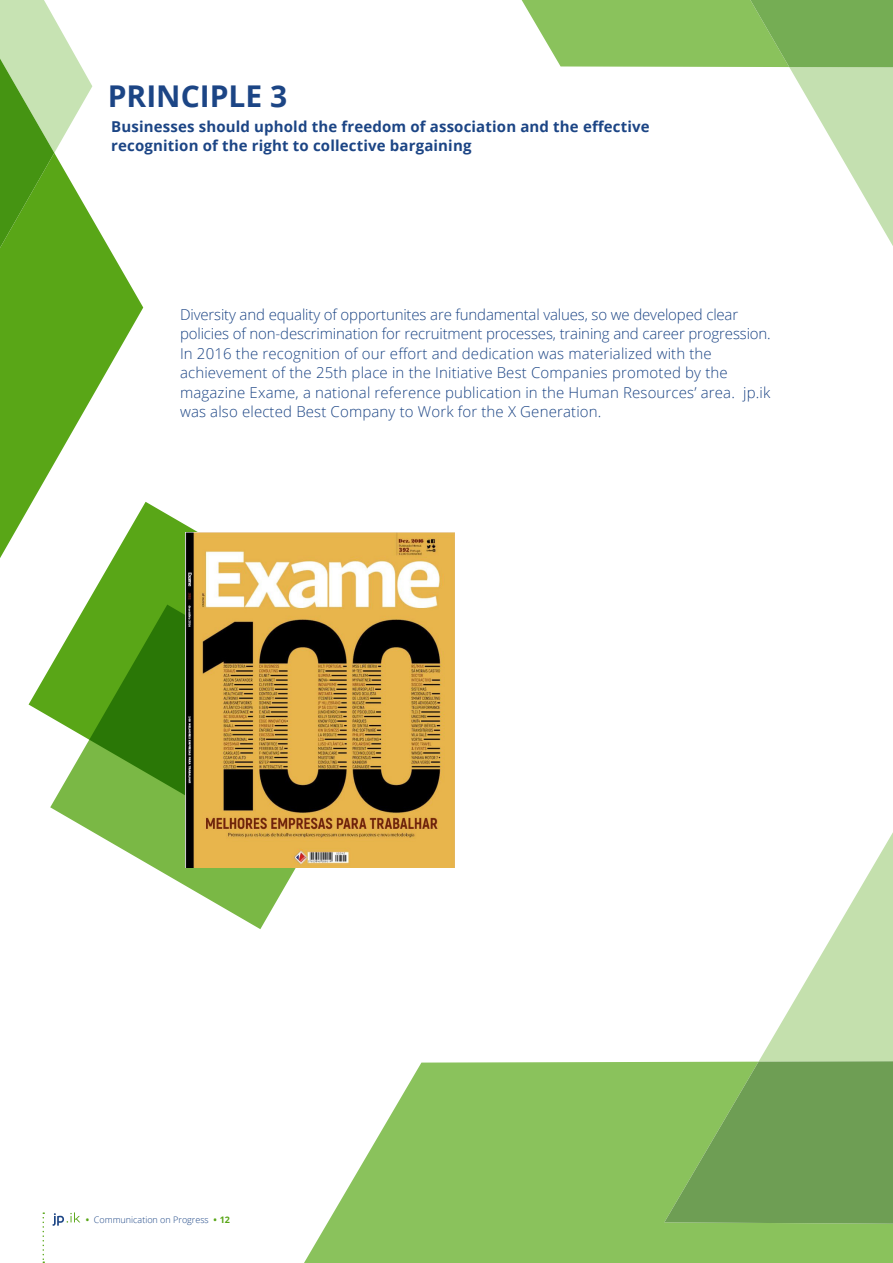
<style>
.page{position:relative;width:893px;height:1263px;background:#fff}
.page>*{position:absolute;margin:0;border:0;box-sizing:border-box;transform-origin:0 0}
.t1{font:700 30px "Open Sans";color:#1c4585}
.t2{font:300 15px/19.5px "Open Sans";letter-spacing:.01em;color:#1c4585}
.t3{font:300 15px/19.5px "Open Sans";letter-spacing:-.01em;color:#1c4585}
.t4{font:700 15px/19.5px "Open Sans";letter-spacing:.01em;color:#1c4585}
.t5{font:300 9px "Open Sans";color:#1c4585}
.s1{font-weight:700;color:#59a617}
</style>
<div class="page">
<svg style="left:43px;top:1212px;width:1px;height:51px"></svg>
<svg style="left:53px;top:1212px;width:27px;height:14px"></svg>
<svg style="left:304px;top:1062px;width:589px;height:201px;fill:#8ac25c"></svg>
<svg style="left:664px;top:832px;width:229px;height:392px"></svg>
<svg style="left:521px;top:0;width:372px;height:246px"></svg>
<svg style="left:0;top:218px;width:143px;height:340px;fill:#59a617"></svg>
<svg style="left:0;top:0;width:92px;height:304px"></svg>
<svg style="left:29px;top:502px;width:327px;height:215px"></svg>
<svg style="left:50px;top:605px;width:327px;height:324px"></svg>
<img style="left:185px;top:533px;width:270px;height:334px">
<p class="t1" style="left:108px;top:75px;width:181px">PRINCIPLE 3</p>
<p class="t4" style="left:111px;top:116px;width:540px">Businesses should uphold the freedom of association and the effective recognition of the right to collective bargaining</p>
<p class="t3" style="left:180px;top:304px;width:592px">Diversity and equality of opportunites are fundamental values, so we developed clear policies of non-descrimination for recruitment processes, training and career progression.</p>
<p class="t2" style="left:180px;top:343px;width:592px">In 2016 the recognition of our effort and dedication was materialized with the achievement of the 25th place in the Initiative Best Companies promoted by the magazine Exame, a national reference publication in the Human Resources’ area. jp.ik was also elected Best Company to Work for the X Generation.</p>
<p class="t5" style="left:86px;top:1213px;width:146px"><span class="s1">•</span> Communication on Progress <span class="s1">• 12</span></p>
</div>
